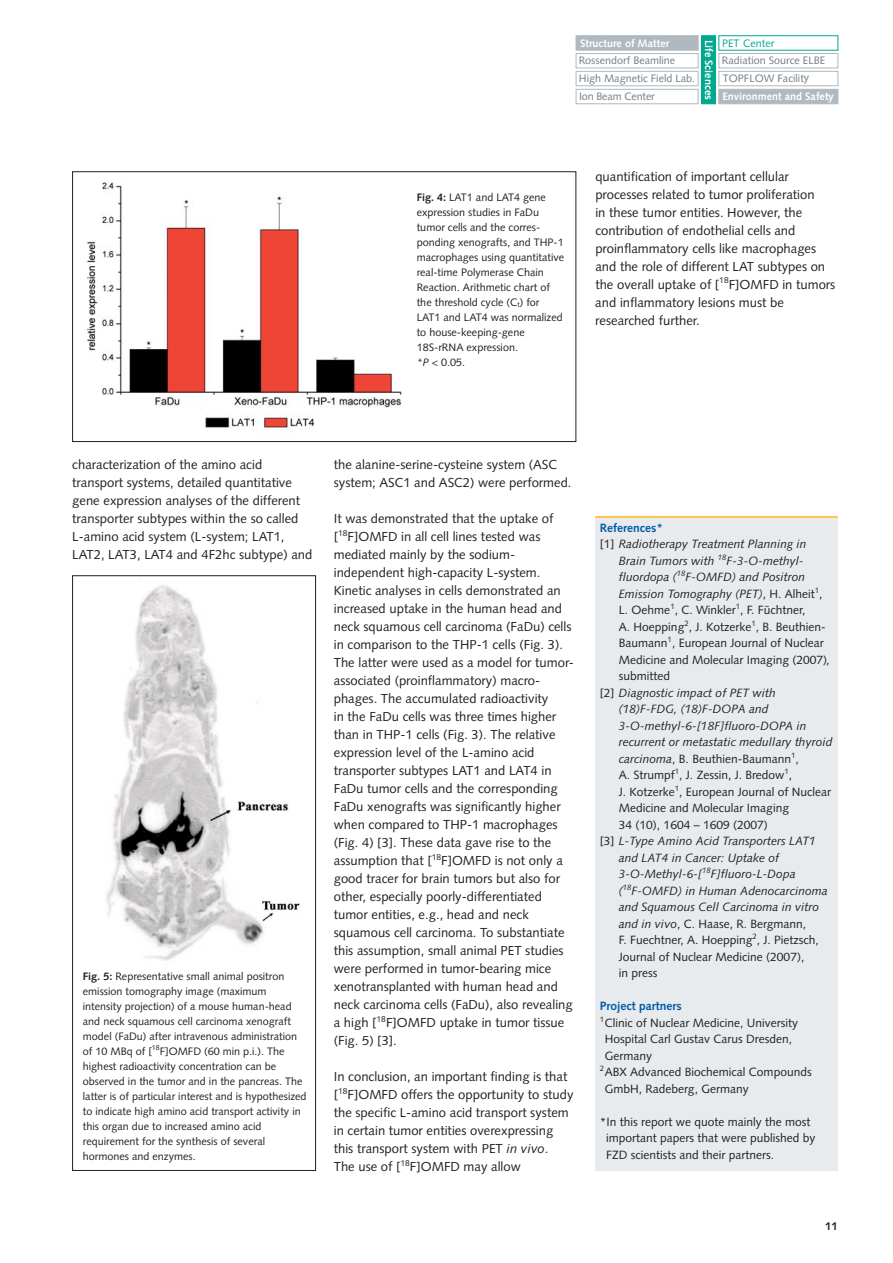
<style>
.page{position:relative;width:893px;height:1263px;background:#fff}
.page>*{position:absolute;margin:0;border:0;box-sizing:border-box;transform-origin:0 0}
.t1{font:13.05px/18px "Syntax LT";color:#231f20}
.t2{font:12px/16.5px "Syntax LT";color:#231f20}
.t3{font:italic 12px/16.5px "Syntax LT";color:#231f20}
.t4{font:700 12px "Syntax LT";color:#005aaa}
.t5{font:700 11.25px "Syntax LT";color:#231f20}
.t6{font:10.8px/15px "Syntax LT";color:#231f20}
.t7{font:10.8px "Syntax LT";color:#727d84}
.t8{font:700 10.8px "Syntax LT";color:#fff}
.t9{font:10.8px "Syntax LT";color:#00a890}
.t10{font:8.55px "Syntax LT";color:#231f20}
.t11{font:7.8px "Syntax LT";color:#231f20}
.t12{font:italic 7.8px "Syntax LT";color:#231f20}
.s1{font-weight:700}
.s2{font-style:italic}
.s3{font-size:13.05px}
.s4{font-style:normal}
</style>
<div class="page">
<img style="left:84px;top:182px;width:318px;height:247px">
<div style="left:72px;top:171px;width:504px;height:271px;border:1px solid #231f20"></div>
<img style="left:106px;top:585px;width:194px;height:376px">
<div style="left:72px;top:575px;width:244px;height:596px;border:1px solid #231f20"></div>
<div style="left:576px;top:35px;width:122px;height:15px;background:#afb9bf;border:1px solid #afb9bf"></div>
<div style="left:718px;top:89px;width:120px;height:15px;background:#afb9bf"></div>
<div style="left:576px;top:89px;width:122px;height:15px;border:1px solid #afb9bf"></div>
<div style="left:701px;top:35px;width:15px;height:69px;background:#00a890;border:1px solid #00a890"></div>
<svg style="left:575px;top:53px;width:263px;height:33px"></svg>
<div style="left:595px;top:517px;width:243px;height:654px;background:#e8ebed"></div>
<hr style="left:595px;top:516px;width:243px;height:2px;background:#fdb813">
<p class="t8" style="left:580px;top:38px;width:91px">Structure of Matter</p>
<p class="t8" style="left:713px;top:40px;width:62px;rotate:90deg">Life Sciences</p>
<p class="t9" style="left:722px;top:38px;width:54px">PET Center</p>
<p class="t7" style="left:579px;top:56px;width:98px">Rossendorf Beamline</p>
<p class="t7" style="left:722px;top:56px;width:105px">Radiation Source ELBE</p>
<p class="t7" style="left:579px;top:73px;width:117px">High Magnetic Field Lab.</p>
<p class="t7" style="left:723px;top:73px;width:88px">TOPFLOW Facility</p>
<p class="t8" style="left:722px;top:92px;width:113px">Environment and Safety</p>
<p class="t7" style="left:579px;top:92px;width:77px">Ion Beam Center</p>
<p class="t6" style="left:417px;top:190px;width:149px"><span class="s1">Fig. 4:</span> LAT1 and LAT4 gene expression studies in FaDu tumor cells and the corres&shy;ponding xenografts, and THP-1 macrophages using quantitative real-time Polymerase Chain<br>Reaction. Arithmetic chart of the threshold cycle (C<sub>t</sub>) for<br>LAT1 and LAT4 was normalized to house-keeping-gene<br>18S-rRNA expression.<br><span class="s2">*P</span> &lt; 0.05.</p>
<p class="t1" style="left:595px;top:169px;width:242px">quantification of important cellular processes related to tumor proliferation<br>in these tumor entities. However, the contribution of endothelial cells and proinflammatory cells like macrophages and the role of different LAT subtypes on the overall uptake of [<sup>18</sup>F]OMFD in tumors and inflammatory lesions must be researched further.</p>
<p class="t1" style="left:72px;top:457px;width:242px">characterization of the amino acid transport systems, detailed quantitative gene expression analyses of the different transporter subtypes within the so called L-amino acid system (L-system; LAT1, LAT2, LAT3, LAT4 and 4F2hc subtype) and</p>
<p class="t1" style="left:334px;top:457px;width:239px">the alanine-serine-cysteine system (ASC system; ASC1 and ASC2) were performed.</p>
<p class="t1" style="left:334px;top:511px;width:221px">It was demonstrated that the uptake of</p>
<p class="t10" style="left:334px;top:529px;width:15px"><span class="s3">[</span>18</p>
<p class="t1" style="left:334px;top:529px;width:241px;text-indent:14px">F]OMFD in all cell lines tested was mediated mainly by the sodium&shy;independent high-capacity L-system.<br>Kinetic analyses in cells demonstrated an increased uptake in the human head and neck squamous cell carcinoma (FaDu) cells in comparison to the THP-1 cells (Fig. 3).<br>The latter were used as a model for tumor&shy;associated (proinflammatory) macro&shy;phages. The accumulated radioactivity<br>in the FaDu cells was three times higher than in THP-1 cells (Fig. 3). The relative expression level of the L-amino acid transporter subtypes LAT1 and LAT4 in FaDu tumor cells and the corresponding FaDu xenografts was significantly higher when compared to THP-1 macrophages (Fig. 4) [3]. These data gave rise to the assumption that [<sup>18</sup>F]OMFD is not only a good tracer for brain tumors but also for other, especially poorly-differentiated tumor entities, e.g., head and neck squamous cell carcinoma. To substantiate this assumption, small animal PET studies were performed in tumor-bearing mice xenotransplanted with human head and neck carcinoma cells (FaDu), also revealing a high [<sup>18</sup>F]OMFD uptake in tumor tissue (Fig. 5) [3].</p>
<p class="t1" style="left:334px;top:1069px;width:235px">In conclusion, an important finding is that</p>
<p class="t10" style="left:334px;top:1087px;width:15px"><span class="s3">[</span>18</p>
<p class="t6" style="left:83px;top:969px;width:225px"><span class="s1">Fig. 5:</span> Representative small animal positron emission tomography image (maximum intensity projection) of a mouse human-head and neck squamous cell carcinoma xenograft model (FaDu) after intravenous administration of 10 MBq of [<sup>18</sup>F]OMFD (60 min p.i.). The highest radioactivity concentration can be observed in the tumor and in the pancreas. The latter is of particular interest and is hypothesized to indicate high amino acid transport activity in this organ due to increased amino acid requirement for the synthesis of several hormones and enzymes.</p>
<p class="t1" style="left:334px;top:1087px;width:241px;text-indent:14px">F]OMFD offers the opportunity to study the specific L-amino acid transport system in certain tumor entities overexpressing this transport system with PET <span class="s2">in vivo</span>.<br>The use of [<sup>18</sup>F]OMFD may allow</p>
<p class="t4" style="left:600px;top:523px;width:65px">References*</p>
<p class="t3" style="left:600px;top:537px;width:208px"><span class="s4">[1]</span> Radiotherapy Treatment Planning in</p>
<p class="t3" style="left:619px;top:554px;width:97px">Brain Tumors with</p>
<p class="t12" style="left:718px;top:554px;width:10px">18</p>
<p class="t3" style="left:726px;top:554px;width:79px">F-3-O-methyl-</p>
<p class="t3" style="left:619px;top:570px;width:60px">fluordopa (</p>
<p class="t12" style="left:677px;top:570px;width:10px">18</p>
<p class="t3" style="left:619px;top:570px;width:205px;text-indent:67px">F-OMFD) and Positron<br>Emission Tomography (PET)<span class="s4">, H. Alheit ,</span></p>
<p class="t11" style="left:815px;top:586px;width:6px">1</p>
<p class="t11" style="left:670px;top:603px;width:6px">1</p>
<p class="t11" style="left:736px;top:603px;width:6px">1</p>
<p class="t2" style="left:619px;top:619px;width:208px">A. Hoepping , J. Kotzerke , B. Beuthien-</p>
<p class="t2" style="left:619px;top:603px;width:188px">L. Oehme , C. Winkler , F. Füchtner,</p>
<p class="t11" style="left:684px;top:619px;width:6px">2</p>
<p class="t11" style="left:751px;top:619px;width:6px">1</p>
<p class="t2" style="left:619px;top:636px;width:206px">Baumann , European Journal of Nuclear</p>
<p class="t11" style="left:668px;top:636px;width:6px">1</p>
<p class="t2" style="left:619px;top:652px;width:213px">Medicine and Molecular Imaging (2007)<span class="s2">,</span></p>
<p class="t2" style="left:619px;top:669px;width:53px">submitted</p>
<p class="t3" style="left:600px;top:686px;width:177px"><span class="s4">[2]</span> Diagnostic impact of PET with</p>
<p class="t3" style="left:619px;top:702px;width:151px">(18)F-FDG, (18)F-DOPA and</p>
<p class="t3" style="left:619px;top:719px;width:189px">3-O-methyl-6-[18F]fluoro-DOPA in</p>
<p class="t3" style="left:619px;top:735px;width:215px">recurrent or metastatic medullary thyroid</p>
<p class="t2" style="left:619px;top:751px;width:181px"><span class="s2">carcinoma</span>, B. Beuthien-Baumann ,</p>
<p class="t11" style="left:791px;top:751px;width:6px">1</p>
<p class="t11" style="left:675px;top:768px;width:6px">1</p>
<p class="t11" style="left:785px;top:768px;width:6px">1</p>
<p class="t2" style="left:619px;top:784px;width:214px">J. Kotzerke , European Journal of Nuclear</p>
<p class="t2" style="left:619px;top:768px;width:175px">A. Strumpf , J. Zessin, J. Bredow ,</p>
<p class="t11" style="left:675px;top:784px;width:6px">1</p>
<p class="t2" style="left:619px;top:801px;width:172px">Medicine and Molecular Imaging</p>
<p class="t2" style="left:619px;top:817px;width:150px">34 (10), 1604 – 1609 (2007)</p>
<p class="t3" style="left:600px;top:834px;width:217px"><span class="s4">[3]</span> L-Type Amino Acid Transporters LAT1</p>
<p class="t3" style="left:619px;top:851px;width:162px">and LAT4 in Cancer: Uptake of</p>
<p class="t3" style="left:619px;top:867px;width:85px">3-O-Methyl-6-[</p>
<p class="t12" style="left:702px;top:867px;width:10px">18</p>
<p class="t3" style="left:711px;top:867px;width:86px">F]fluoro-L-Dopa</p>
<p class="t3" style="left:619px;top:884px;width:5px">(</p>
<p class="t12" style="left:623px;top:884px;width:10px">18</p>
<p class="t3" style="left:619px;top:884px;width:210px;text-indent:13px">F-OMFD) in Human Adenocarcinoma and Squamous Cell Carcinoma in vitro and in vivo<span class="s4">, C. Haase, R. Bergmann,<br>F. Fuechtner, A. Hoepping , J. Pietzsch,</span></p>
<p class="t11" style="left:752px;top:933px;width:6px">2</p>
<p class="t2" style="left:619px;top:949px;width:187px">Journal of Nuclear Medicine (2007), in press</p>
<p class="t4" style="left:600px;top:1001px;width:83px">Project partners</p>
<p class="t11" style="left:600px;top:1015px;width:6px">1</p>
<p class="t2" style="left:605px;top:1015px;width:195px">Clinic of Nuclear Medicine, University</p>
<p class="t2" style="left:605px;top:1032px;width:189px">Hospital Carl Gustav Carus Dresden,</p>
<p class="t2" style="left:605px;top:1048px;width:49px">Germany</p>
<p class="t2" style="left:600px;top:1065px;width:213px"><sup>2</sup>ABX Advanced Biochemical Compounds</p>
<p class="t2" style="left:605px;top:1081px;width:145px">GmbH, Radeberg, Germany</p>
<p class="t2" style="left:606px;top:1114px;width:211px;text-indent:-6px">*In this report we quote mainly the most important papers that were published by<br>FZD scientists and their partners.</p>
<p class="t5" style="left:825px;top:1221px;width:14px">11</p>
</div>
